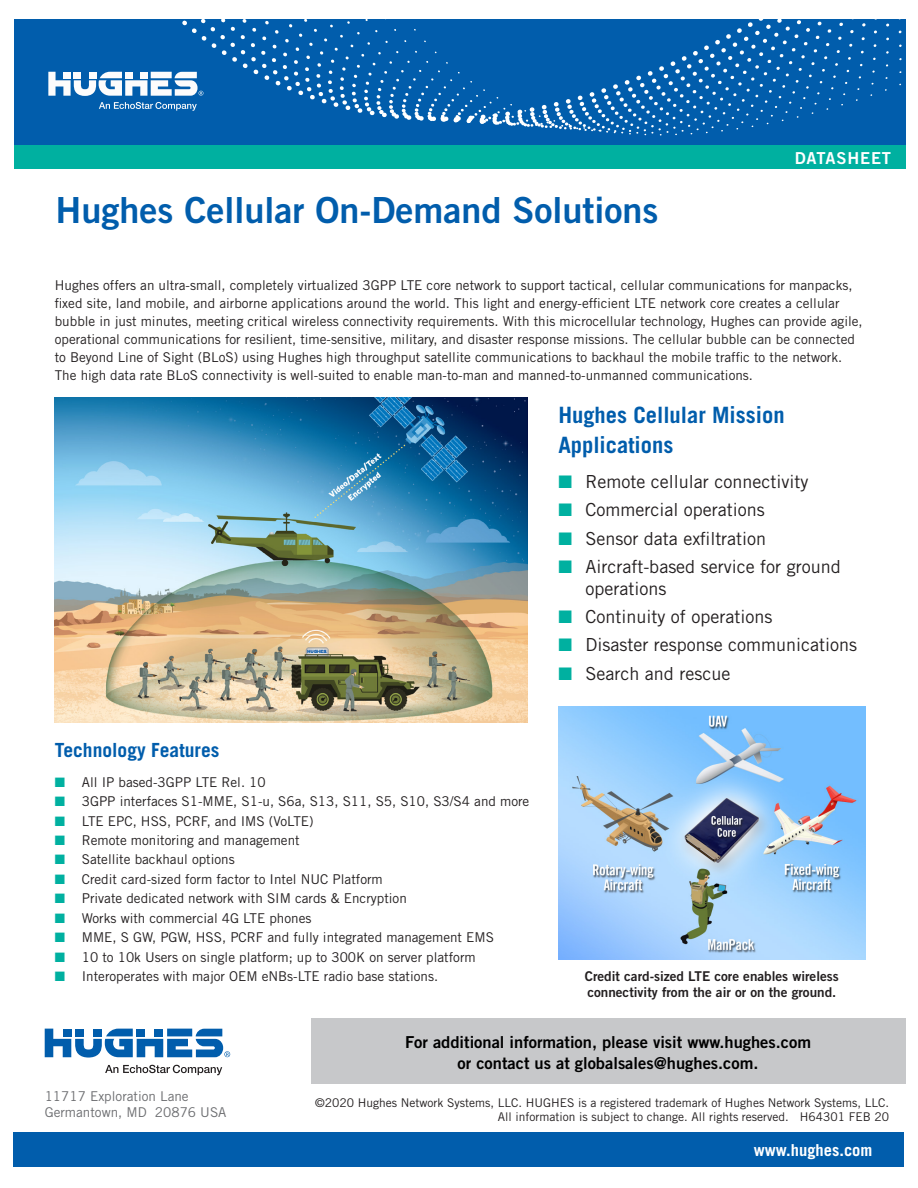
<style>
.page{position:relative;width:918px;height:1188px;background:#fff}
.page>*{position:absolute;margin:0;border:0;box-sizing:border-box;transform-origin:0 0}
.t1{font:36px "Trade Gothic Bold Two";color:#015dac}
.Subtitle{font:700 22.5px/30px "Trade Gothic";color:#015dac}
.Subtitle-2{font:700 19.5px "Trade Gothic";color:#015dac}
.t2{font:18px/21.6px "Trade Gothic";color:#231f20}
.t3{font:16.5px/21px "Trade Gothic Bold Two";color:#000;text-align:center}
.t4{font:700 16.5px "Trade Gothic";color:#fff}
.t5{font:16.5px "Trade Gothic Bold Two";letter-spacing:.05em;color:#fff}
.Content{font:13.5px/18px "Trade Gothic";color:#231f20}
.Content-2{font:13.5px/16.2px "Trade Gothic Bold Two";color:#231f20}
.t6{font:13.5px/16.2px "Trade Gothic";color:#6c6d70}
.Content-3{font:12px/14.4px "Trade Gothic";color:#231f20;text-align:right}
.s1{font-family:"Dixieland Normal";color:#00b0a0}
</style>
<div class="page">
<svg style="left:45px;top:1029px;width:185px;height:29px"></svg>
<svg style="left:105px;top:1065px;width:117px;height:10px"></svg>
<div style="left:14px;top:144px;width:891px;height:25px;background:#00b0a0"></div>
<div style="left:14px;top:19px;width:891px;height:126px;background:#015dac"></div>
<svg style="left:48px;top:72px;width:124px;height:24px"></svg>
<svg style="left:99px;top:102px;width:73px;height:7px"></svg>
<svg style="left:172px;top:20px;width:18px;height:91px"></svg>
<svg style="left:368px;top:19px;width:534px;height:117px"></svg>
<div style="left:311px;top:1018px;width:594px;height:65px;background:#c7c8ca"></div>
<div style="left:14px;top:1132px;width:890px;height:35px;background:#015dac"></div>
<img style="left:558px;top:706px;width:307px;height:254px">
<img style="left:55px;top:397px;width:472px;height:325px">
<h1 class="t1" style="left:56px;top:188px;width:605px">Hughes Cellular On-Demand Solutions</h1>
<p class="t5" style="left:795px;top:148px;width:98px">DATASHEET</p>
<p class="Content" style="left:55px;top:276px;width:809px">Hughes offers an ultra-small, completely virtualized 3GPP LTE core network to support tactical, cellular communications for manpacks, fixed site, land mobile, and airborne applications around the world. This light and energy-efficient LTE network core creates a cellular bubble in just minutes, meeting critical wireless connectivity requirements. With this microcellular technology, Hughes can provide agile, operational communications for resilient, time-sensitive, military, and disaster response missions. The cellular bubble can be connected to Beyond Line of Sight (BLoS) using Hughes high throughput satellite communications to backhaul the mobile traffic to the network.<br>The high data rate BLoS connectivity is well-suited to enable man-to-man and manned-to-unmanned communications.</p>
<p class="Subtitle" style="left:558px;top:399px;width:228px">Hughes Cellular Mission<br>Applications</p>
<p class="t2" style="left:558px;top:471px;width:251px"><span class="s1">Q</span> Remote cellular connectivity</p>
<p class="t2" style="left:558px;top:499px;width:208px"><span class="s1">Q</span> Commercial operations</p>
<p class="t2" style="left:558px;top:527px;width:209px"><span class="s1">Q</span> Sensor data exfiltration</p>
<p class="t2" style="left:585px;top:556px;width:257px;text-indent:-27px"><span class="s1">Q</span> Aircraft-based service for ground operations</p>
<p class="t2" style="left:558px;top:606px;width:215px"><span class="s1">Q</span> Continuity of operations</p>
<p class="t2" style="left:558px;top:634px;width:300px"><span class="s1">Q</span> Disaster response communications</p>
<p class="t2" style="left:558px;top:662px;width:173px"><span class="s1">Q</span> Search and rescue</p>
<p class="Subtitle-2" style="left:55px;top:738px;width:166px">Technology Features</p>
<p class="Content" style="left:55px;top:773px;width:212px"><span class="s1">Q</span> All IP based-3GPP LTE Rel. 10</p>
<p class="Content" style="left:55px;top:792px;width:476px"><span class="s1">Q</span> 3GPP interfaces S1-MME, S1-u, S6a, S13, S11, S5, S10, S3/S4 and more</p>
<p class="Content" style="left:55px;top:812px;width:260px"><span class="s1">Q</span> LTE EPC, HSS, PCRF, and IMS (VoLTE)</p>
<p class="Content" style="left:55px;top:831px;width:246px"><span class="s1">Q</span> Remote monitoring and management</p>
<p class="Content" style="left:55px;top:851px;width:182px"><span class="s1">Q</span> Satellite backhaul options</p>
<p class="Content" style="left:55px;top:870px;width:330px"><span class="s1">Q</span> Credit card-sized form factor to Intel NUC Platform</p>
<p class="Content" style="left:55px;top:889px;width:354px"><span class="s1">Q</span> Private dedicated network with SIM cards &amp; Encryption</p>
<p class="Content" style="left:55px;top:909px;width:258px"><span class="s1">Q</span> Works with commercial 4G LTE phones</p>
<p class="Content" style="left:55px;top:928px;width:441px"><span class="s1">Q</span> MME, S GW, PGW, HSS, PCRF and fully integrated management EMS</p>
<p class="Content" style="left:55px;top:948px;width:422px"><span class="s1">Q</span> 10 to 10k Users on single platform; up to 300K on server platform</p>
<p class="Content" style="left:55px;top:967px;width:385px"><span class="s1">Q</span> Interoperates with major OEM eNBs-LTE radio base stations.</p>
<p class="Content-2" style="left:585px;top:968px;width:256px">Credit card-sized LTE core enables wireless connectivity from the air or on the ground.</p>
<p class="t6" style="left:45px;top:1088px;width:183px">11717 Exploration Lane<br>Germantown, MD 20876 USA</p>
<p class="t3" style="left:405px;top:1031px;width:408px">For additional information, please visit www.hughes.com or contact us at globalsales@hughes.com.</p>
<p class="Content-3" style="left:315px;top:1095px;width:576px">©2020 Hughes Network Systems, LLC. HUGHES is a registered trademark of Hughes Network Systems, LLC.<br>All information is subject to change. All rights reserved. H64301 FEB 20</p>
<p class="t4" style="left:754px;top:1140px;width:120px">www.hughes.com</p>
</div>
